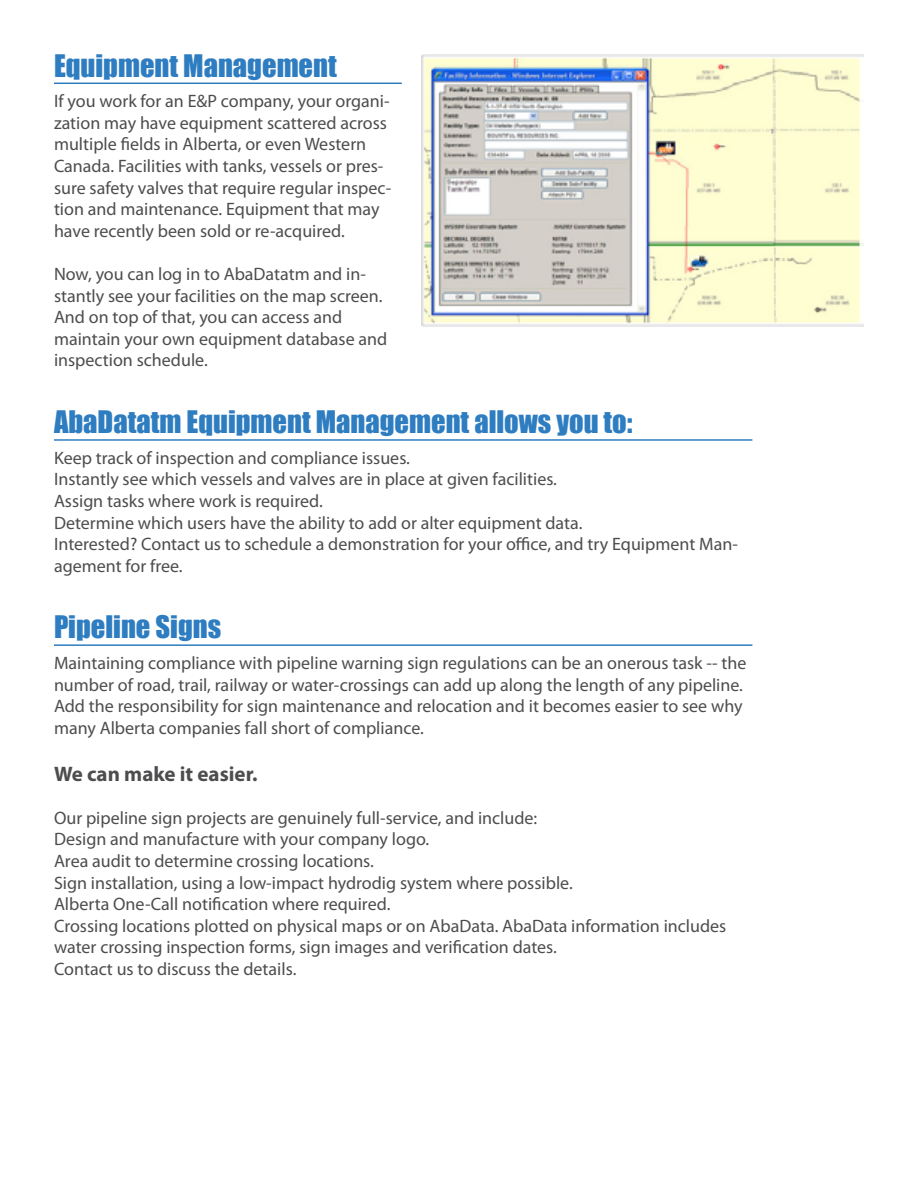
<style>
.page{position:relative;width:918px;height:1188px;background:#fff}
.page>*{position:absolute;margin:0;border:0;box-sizing:border-box;transform-origin:0 0}
.t1{font:28.5px "Impact";color:#2f7dc1}
.t2{font:700 21px "Myriad Pro";color:#4d4d4f}
.t3{font:18px/21.6px "Myriad Pro";color:#4d4d4f}
</style>
<div class="page">
<hr style="left:54px;top:644px;width:698px;height:2px;background:#2f7dc1">
<hr style="left:54px;top:439px;width:698px;height:2px;background:#2f7dc1">
<hr style="left:54px;top:83px;width:348px;height:1px;background:#2f7dc1">
<img style="left:421px;top:54px;width:443px;height:272px">
<h1 class="t1" style="left:54px;top:43px;width:284px">Equipment Management</h1>
<p class="t3" style="left:54px;top:90px;width:339px">If you work for an E&amp;P company, your organi&shy;zation may have equipment scattered across multiple fields in Alberta, or even Western Canada. Facilities with tanks, vessels or pres&shy;sure safety valves that require regular inspec&shy;tion and maintenance. Equipment that may have recently been sold or re-acquired.</p>
<p class="t3" style="left:54px;top:263px;width:335px">Now, you can log in to AbaDatatm and in&shy;stantly see your facilities on the map screen.<br>And on top of that, you can access and maintain your own equipment database and inspection schedule.</p>
<h1 class="t1" style="left:54px;top:400px;width:580px">AbaDatatm Equipment Management allows you to:</h1>
<p class="t3" style="left:54px;top:447px;width:685px">Keep track of inspection and compliance issues.<br>Instantly see which vessels and valves are in place at given facilities.<br>Assign tasks where work is required.<br>Determine which users have the ability to add or alter equipment data.<br>Interested? Contact us to schedule a demonstration for your office, and try Equipment Man&shy;agement for free.</p>
<h1 class="t1" style="left:54px;top:605px;width:169px">Pipeline Signs</h1>
<p class="t3" style="left:54px;top:652px;width:694px">Maintaining compliance with pipeline warning sign regulations can be an onerous task -- the number of road, trail, railway or water-crossings can add up along the length of any pipeline.<br>Add the responsibility for sign maintenance and relocation and it becomes easier to see why many Alberta companies fall short of compliance.</p>
<p class="t2" style="left:54px;top:760px;width:205px">We can make it easier.</p>
<p class="t3" style="left:54px;top:807px;width:674px">Our pipeline sign projects are genuinely full-service, and include:<br>Design and manufacture with your company logo.<br>Area audit to determine crossing locations.<br>Sign installation, using a low-impact hydrodig system where possible.<br>Alberta One-Call notification where required.<br>Crossing locations plotted on physical maps or on AbaData. AbaData information includes water crossing inspection forms, sign images and verification dates.<br>Contact us to discuss the details.</p>
</div>
